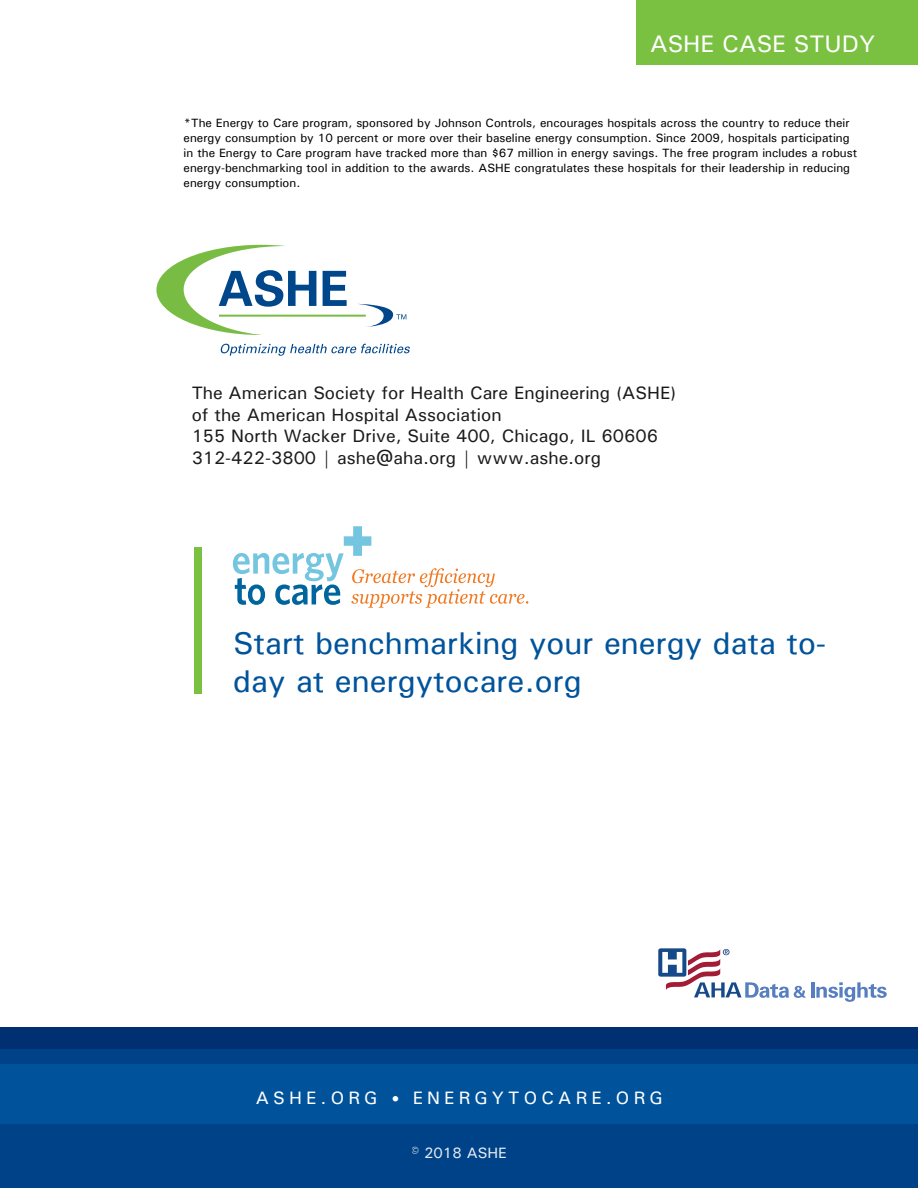
<style>
.page{position:relative;width:918px;height:1188px;background:#fff}
.page>*{position:absolute;margin:0;border:0;box-sizing:border-box;transform-origin:0 0}
.t1{font:500 31.5px/37.8px "Univers";color:#00539b}
.t2{font:500 24px "Univers";color:#fff}
.t3{font:500 18px/21.6px "Univers";color:#000}
.t4{font:500 18px "Univers";letter-spacing:.23em;color:#fff}
.t5{font:500 15px "Univers";color:#fff}
.t6{font:500 12px/15px "Univers";color:#000}
.s1{font-size:15px}
</style>
<div class="page">
<div style="left:0;top:1027px;width:918px;height:161px;background:#00539b"></div>
<div style="left:0;top:1027px;width:918px;height:37px;background:linear-gradient(to right,#004288,#004288)"></div>
<div style="left:0;top:1027px;width:918px;height:21px;background:#003072"></div>
<div style="left:0;top:1124px;width:918px;height:64px;background:#004288"></div>
<svg style="left:156px;top:245px;width:160px;height:90px"></svg>
<svg style="left:323px;top:271px;width:24px;height:35px"></svg>
<svg style="left:357px;top:304px;width:49px;height:23px"></svg>
<hr style="left:219px;top:315px;width:147px;height:2px;background:#79bc43">
<svg style="left:220px;top:344px;width:190px;height:12px"></svg>
<svg style="left:233px;top:526px;width:295px;height:82px"></svg>
<div style="left:636px;top:0;width:282px;height:64px;background:#7ac142"></div>
<div style="left:195px;top:547px;width:7px;height:147px;background:#7ac142"></div>
<svg style="left:658px;top:948px;width:148px;height:50px"></svg>
<hr style="left:811px;top:982px;width:3px;height:16px;background:#577ec0">
<svg style="left:816px;top:982px;width:71px;height:20px"></svg>
<h2 class="t2" style="left:650px;top:29px;width:227px">ASHE CASE STUDY</h2>
<p class="t6" style="left:184px;top:115px;width:675px">*The Energy to Care program, sponsored by Johnson Controls, encourages hospitals across the country to reduce their energy consumption by 10 percent or more over their baseline energy consumption. Since 2009, hospitals participating in the Energy to Care program have tracked more than $67 million in energy savings. The free program includes a robust energy-benchmarking tool in addition to the awards. ASHE congratulates these hospitals for their leadership in reducing energy consumption.</p>
<h3 class="t3" style="left:191px;top:382px;width:486px">The American Society for Health Care Engineering (ASHE) of the American Hospital Association<br>155 North Wacker Drive, Suite 400, Chicago, IL 60606<br>312-422-3800 | ashe@aha.org | www.ashe.org</h3>
<h1 class="t1" style="left:233px;top:624px;width:595px">Start benchmarking your energy data to&shy;day at energytocare.org</h1>
<h3 class="t4" style="left:256px;top:1086px;width:408px">ASHE.ORG <span class="s1">•</span> ENERGYTOCARE.ORG</h3>
<p class="t5" style="left:412px;top:1143px;width:97px">© 2018 ASHE</p>
</div>
